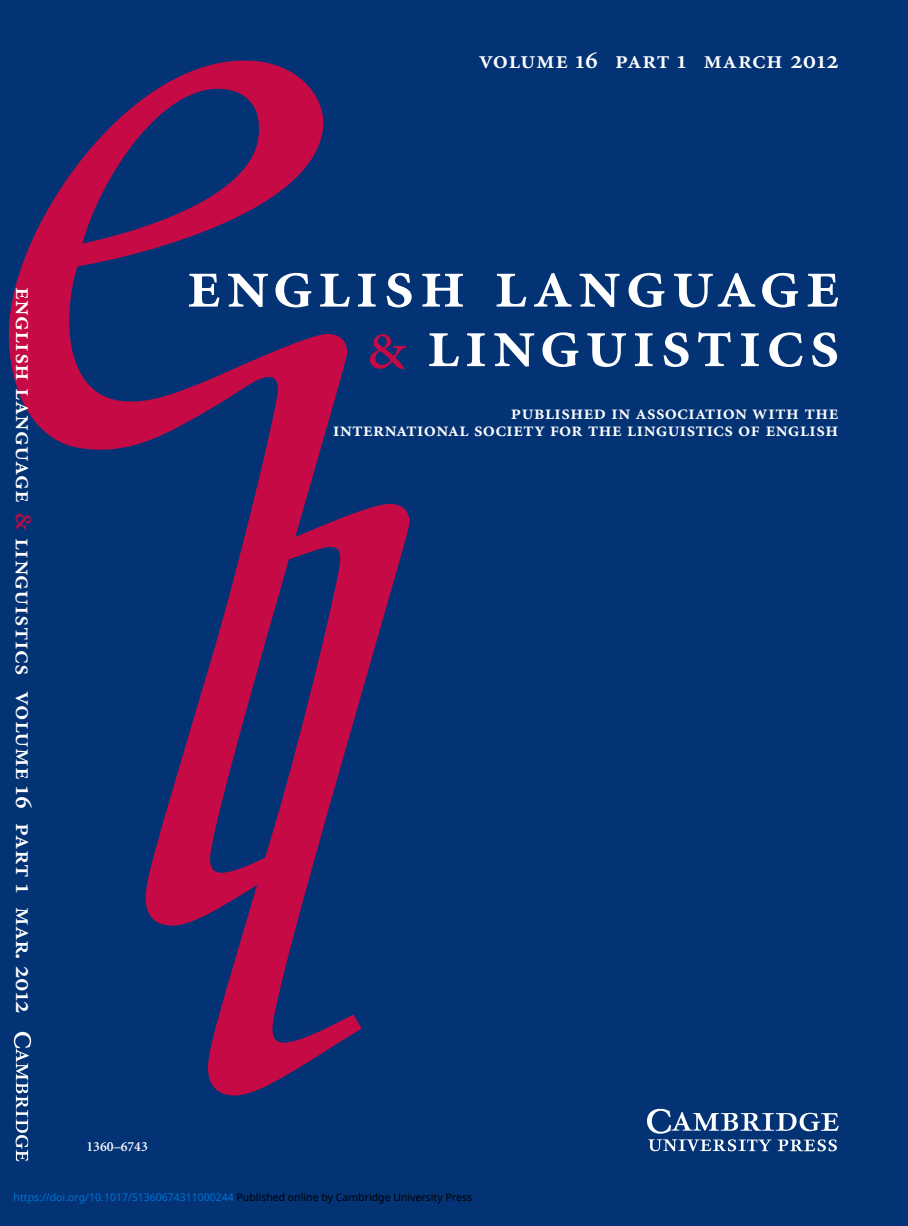
<style>
.page{position:relative;width:908px;height:1226px;background:#fff}
.page>*{position:absolute;margin:0;border:0;box-sizing:border-box;transform-origin:0 0}
.t1{font:73.5px/59.5px "Minion Semibold SC";letter-spacing:.055em;color:#fff;text-align:right}
.t2{font:26.25px "Minion Semibold SC";letter-spacing:.015em;color:#fff}
.t3{font:21px/17.5px "Minion Semibold SC";color:#fff;text-align:right}
.t4{font:600 14px "Minion";color:#fff}
.t5{font:10.5px "Noto Sans";color:#0172cf}
.s1{font-family:"Minion Regular SC";font-size:33.25px;color:#c60a45}
.s2{font-family:"Minion Regular SC";color:#c60a45}
.s3{color:#000}
</style>
<div class="page">
<div style="left:0;top:0;width:908px;height:1225px;background:#033375"></div>
<svg style="left:9px;top:61px;width:338px;height:864px"></svg>
<svg style="left:208px;top:504px;width:201px;height:591px"></svg>
<img style="left:646px;top:1108px;width:193px;height:50px">
<img style="left:13px;top:1031px;width:19px;height:130px">
<h2 class="t2" style="left:479px;top:44px;width:361px">volume 16 part 1 march 2012</h2>
<h2 class="t2" style="left:41px;top:287px;width:389px;rotate:90deg">english language <span class="s1">&amp;</span> linguistics</h2>
<h2 class="t2" style="left:41px;top:691px;width:323px;rotate:90deg">volume 16 part 1 mar. 2012</h2>
<h1 class="t1" style="left:186px;top:251px;width:655px">english language <span class="s2">&amp;</span> linguistics</h1>
<h3 class="t3" style="left:333px;top:403px;width:507px">published in association with the<br>international society for the linguistics of english</h3>
<h3 class="t4" style="left:86px;top:1141px;width:63px">1360–6743</h3>
<p class="t5" style="left:14px;top:1189px;width:460px">https://doi.org/10.1017/S1360674311000244 <span class="s3">Published online by Cambridge University Press</span></p>
</div>
